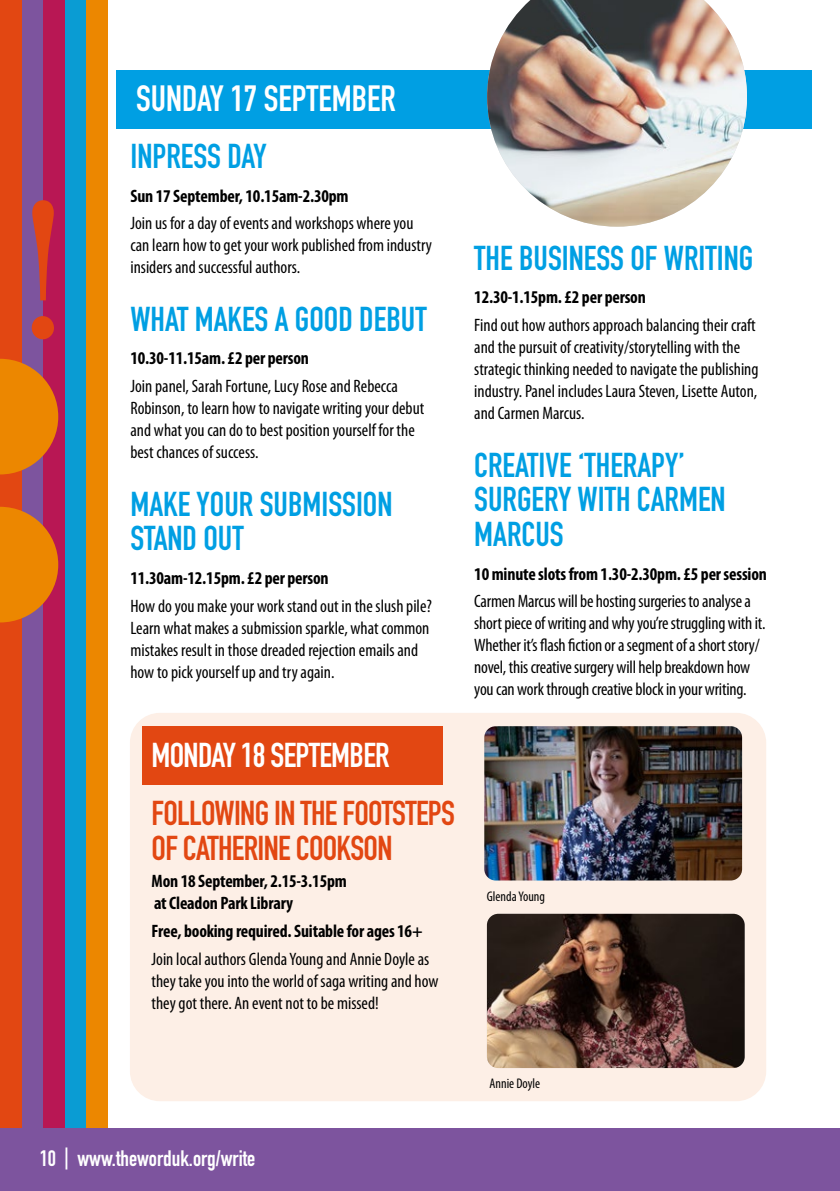
<style>
.page{position:relative;width:840px;height:1191px;background:#fff}
.page>*{position:absolute;margin:0;border:0;box-sizing:border-box;transform-origin:0 0}
.t1{font:700 36px "DIN Condensed";color:#fff}
.t2{font:700 34px/34.8px "DIN Condensed";color:#009fe3}
.t3{font:700 34px/34.8px "DIN Condensed";letter-spacing:-.02em;color:#e24712}
.t4{font:700 34px "DIN Condensed";letter-spacing:-.02em;color:#fff}
.t5{font:700 22px "DIN Condensed";color:#fff}
.t6{font:condensed 18px/22px "Myriad Pro";color:#000}
.t7{font:700 condensed 18px/22px "Myriad Pro";letter-spacing:-.01em;color:#000}
.t8{font:condensed 14px "Myriad Pro";color:#000}
</style>
<div class="page">
<div style="left:116px;top:70px;width:695px;height:59px;background:#009fe3"></div>
<div style="left:21px;top:0;width:22px;height:1191px;background:#7d549e"></div>
<div style="left:0;top:0;width:22px;height:1191px;background:#e24712"></div>
<div style="left:86px;top:0;width:22px;height:1191px;background:#ec8700"></div>
<div style="left:64px;top:0;width:22px;height:1191px;background:#0a9cd3"></div>
<div style="left:43px;top:0;width:21px;height:1191px;background:#b81754"></div>
<svg style="left:0;top:507px;width:58px;height:115px"></svg>
<svg style="left:0;top:359px;width:58px;height:115px"></svg>
<div style="left:0;top:1128px;width:839px;height:63px;background:#7d549e"></div>
<svg style="left:32px;top:200px;width:22px;height:100px"></svg>
<div style="left:32px;top:316px;width:22px;height:23px;background:#e24712;border-radius:50%"></div>
<img style="left:487px;top:0;width:259px;height:227px">
<div style="left:130px;top:713px;width:635px;height:388px;background:#fdefe6;border-radius:30px"></div>
<div style="left:143px;top:726px;width:300px;height:58px;background:#e24712"></div>
<img style="left:484px;top:726px;width:257px;height:154px">
<img style="left:486px;top:913px;width:258px;height:155px">
<h1 class="t1" style="left:136px;top:74px;width:261px">SUNDAY 17 SEPTEMBER</h1>
<h2 class="t2" style="left:130px;top:139px;width:138px">INPRESS DAY</h2>
<p class="t7" style="left:130px;top:184px;width:219px">Sun 17 September, 10.15am-2.30pm</p>
<p class="t6" style="left:130px;top:212px;width:303px">Join us for a day of events and workshops where you can learn how to get your work published from industry insiders and successful authors.</p>
<h2 class="t2" style="left:130px;top:301px;width:297px">WHAT MAKES A GOOD DEBUT</h2>
<p class="t7" style="left:130px;top:347px;width:180px">10.30-11.15am. £2 per person</p>
<p class="t6" style="left:130px;top:375px;width:295px">Join panel, Sarah Fortune, Lucy Rose and Rebecca Robinson, to learn how to navigate writing your debut and what you can do to best position yourself for the best chances of success.</p>
<h2 class="t2" style="left:130px;top:486px;width:263px">MAKE YOUR SUBMISSION<br>STAND OUT</h2>
<p class="t7" style="left:130px;top:566px;width:199px">11.30am-12.15pm. £2 per person</p>
<p class="t6" style="left:130px;top:594px;width:303px">How do you make your work stand out in the slush pile?<br>Learn what makes a submission sparkle, what common mistakes result in those dreaded rejection emails and how to pick yourself up and try again.</p>
<h2 class="t4" style="left:151px;top:732px;width:239px">MONDAY 18 SEPTEMBER</h2>
<h2 class="t3" style="left:151px;top:795px;width:305px">FOLLOWING IN THE FOOTSTEPS<br>OF CATHERINE COOKSON</h2>
<p class="t7" style="left:151px;top:870px;width:197px">Mon 18 September, 2.15-3.15pm at Cleadon Park Library</p>
<p class="t7" style="left:151px;top:919px;width:272px">Free, booking required. Suitable for ages 16+</p>
<p class="t6" style="left:151px;top:947px;width:288px">Join local authors Glenda Young and Annie Doyle as they take you into the world of saga writing and how they got there. An event not to be missed!</p>
<h2 class="t2" style="left:474px;top:240px;width:280px">THE BUSINESS OF WRITING</h2>
<p class="t7" style="left:474px;top:286px;width:173px">12.30-1.15pm. £2 per person</p>
<p class="t6" style="left:474px;top:314px;width:285px">Find out how authors approach balancing their craft and the pursuit of creativity/storytelling with the strategic thinking needed to navigate the publishing industry. Panel includes Laura Steven, Lisette Auton, and Carmen Marcus.</p>
<h2 class="t2" style="left:474px;top:447px;width:253px">CREATIVE ‘THERAPY’<br>SURGERY WITH CARMEN<br>MARCUS</h2>
<p class="t7" style="left:474px;top:562px;width:294px">10 minute slots from 1.30-2.30pm. £5 per session</p>
<p class="t6" style="left:474px;top:590px;width:292px">Carmen Marcus will be hosting surgeries to analyse a short piece of writing and why you’re struggling with it.<br>Whether it’s flash fiction or a segment of a short story/ novel, this creative surgery will help breakdown how you can work through creative block in your writing.</p>
<p class="t8" style="left:486px;top:887px;width:59px">Glenda Young</p>
<p class="t5" style="left:40px;top:1143px;width:217px">10 | www.theworduk.org/write</p>
<p class="t8" style="left:489px;top:1075px;width:52px">Annie Doyle</p>
</div>
